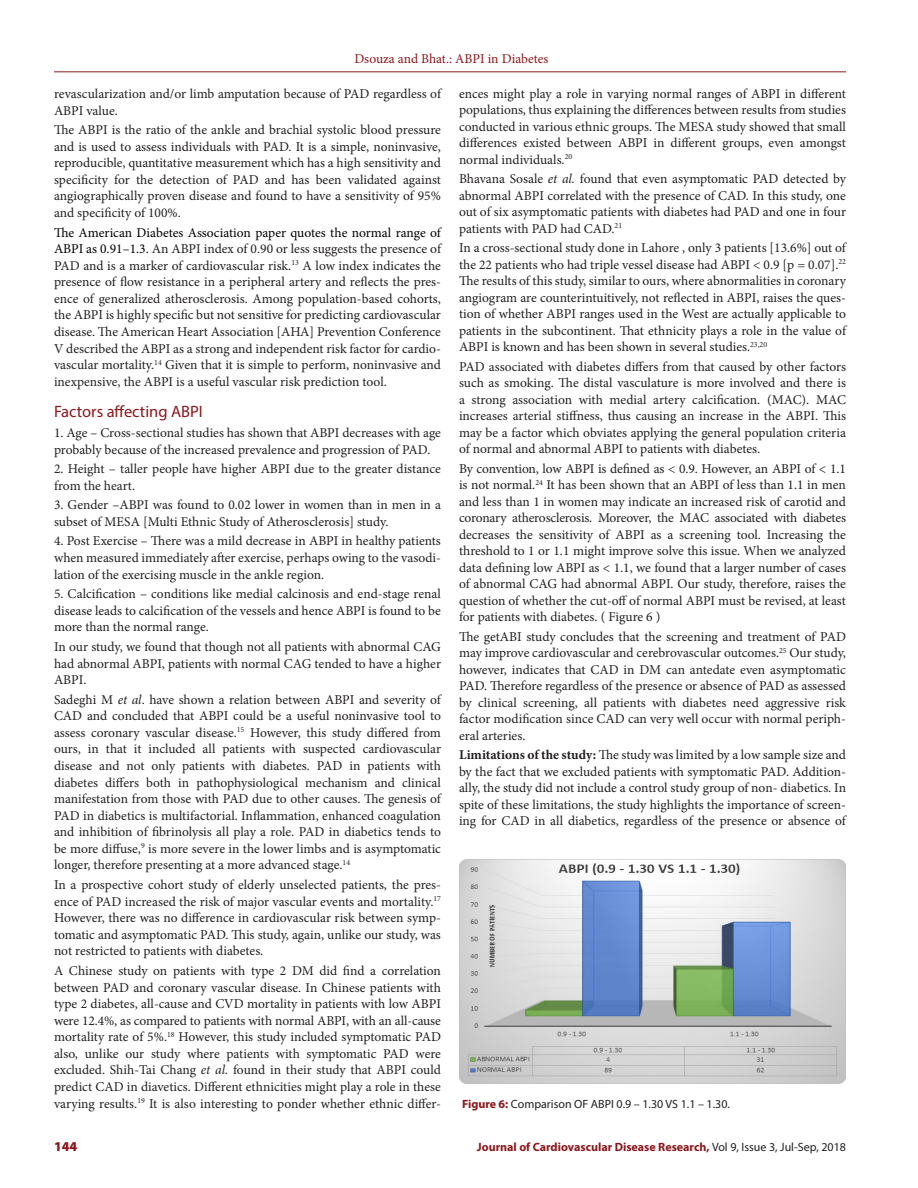
<style>
.page{position:relative;width:918px;height:1188px;background:#fff}
.page>*{position:absolute;margin:0;border:0;box-sizing:border-box;transform-origin:0 0}
._2_HD{font:16.5px "Myriad Pro";color:#8c181b}
.TXT{font:13.5px/16.6px "Minion Pro";color:#231f20;text-align:justify}
.t1{font:13.5px "Minion Pro";letter-spacing:-.005em;color:#8c181b}
.t2{font:900 13.5px "Myriad Pro";color:#8c181b}
.t3{font:700 12px "Myriad Pro";color:#8c181b}
.FIG_CAP{font:12px "Myriad Pro";color:#231f20}
.s1{color:#000}
.s2{font-style:italic}
.s3{font-weight:700}
.s4{font-weight:700;color:#8c181b}
.s5{font-weight:400;color:#231f20}
</style>
<div class="page">
<hr style="left:54px;top:72px;width:792px;height:1px;background:#8c181b">
<img style="left:459px;top:860px;width:387px;height:224px">
<p class="t1" style="left:354px;top:50px;width:196px">Dsouza and Bhat.: ABPI in Diabetes</p>
<p class="TXT" style="left:54px;top:85px;width:389px">revascularization and/or limb amputation because of PAD regardless of<br>ABPI value.</p>
<p class="TXT" style="left:54px;top:122px;width:389px">The ABPI is the ratio of the ankle and brachial systolic blood pressure and is used to assess individuals with PAD. It is a simple, noninvasive, reproducible, quantitative measurement which has a high sensitivity and specificity for the detection of PAD and has been validated against angiographically proven disease and found to have a sensitivity of 95% and specificity of 100%.</p>
<p class="TXT" style="left:54px;top:224px;width:389px"><span class="s1">The American Diabetes Association paper quotes the normal range of ABPI as 0.91–1.3.</span> An ABPI index of 0.90 or less suggests the presence of PAD and is a marker of cardiovascular risk.<sup>13</sup> A low index indicates the presence of flow resistance in a peripheral artery and reflects the pres&shy;ence of generalized atherosclerosis. Among population-based cohorts, the ABPI is highly specific but not sensitive for predicting cardiovascular disease. The American Heart Association [AHA] Prevention Conference V described the ABPI as a strong and independent risk factor for cardio&shy;vascular mortality.<sup>14</sup> Given that it is simple to perform, noninvasive and inexpensive, the ABPI is a useful vascular risk prediction tool.</p>
<p class="_2_HD" style="left:54px;top:402px;width:150px">Factors affecting ABPI</p>
<p class="TXT" style="left:54px;top:424px;width:389px">1. Age – Cross-sectional studies has shown that ABPI decreases with age probably because of the increased prevalence and progression of PAD.</p>
<p class="TXT" style="left:54px;top:461px;width:388px">2. Height – taller people have higher ABPI due to the greater distance from the heart.</p>
<p class="TXT" style="left:54px;top:497px;width:389px">3. Gender –ABPI was found to 0.02 lower in women than in men in a subset of MESA [Multi Ethnic Study of Atherosclerosis] study.</p>
<p class="TXT" style="left:54px;top:533px;width:389px">4. Post Exercise – There was a mild decrease in ABPI in healthy patients when measured immediately after exercise, perhaps owing to the vasodi&shy;lation of the exercising muscle in the ankle region.</p>
<p class="TXT" style="left:54px;top:586px;width:388px">5. Calcification – conditions like medial calcinosis and end-stage renal disease leads to calcification of the vessels and hence ABPI is found to be more than the normal range.</p>
<p class="TXT" style="left:54px;top:638px;width:389px">In our study, we found that though not all patients with abnormal CAG had abnormal ABPI, patients with normal CAG tended to have a higher ABPI.</p>
<p class="TXT" style="left:54px;top:691px;width:389px">Sadeghi M <span class="s2">et al</span>. have shown a relation between ABPI and severity of CAD and concluded that ABPI could be a useful noninvasive tool to assess coronary vascular disease.<sup>15</sup> However, this study differed from ours, in that it included all patients with suspected cardiovascular disease and not only patients with diabetes. PAD in patients with diabetes differs both in pathophysiological mechanism and clinical manifestation from those with PAD due to other causes. The genesis of PAD in diabetics is multifactorial. Inflammation, enhanced coagulation and inhibition of fibrinolysis all play a role. PAD in diabetics tends to be more diffuse,<sup>9</sup> is more severe in the lower limbs and is asymptomatic longer, therefore presenting at a more advanced stage.<sup>14</sup></p>
<p class="TXT" style="left:54px;top:876px;width:389px">In a prospective cohort study of elderly unselected patients, the pres&shy;ence of PAD increased the risk of major vascular events and mortality.<sup>17<br></sup>However, there was no difference in cardiovascular risk between symp&shy;tomatic and asymptomatic PAD. This study, again, unlike our study, was not restricted to patients with diabetes.</p>
<p class="TXT" style="left:54px;top:962px;width:389px">A Chinese study on patients with type 2 DM did find a correlation between PAD and coronary vascular disease. In Chinese patients with type 2 diabetes, all-cause and CVD mortality in patients with low ABPI were 12.4%, as compared to patients with normal ABPI, with an all-cause mortality rate of 5%.<sup>18</sup> However, this study included symptomatic PAD also, unlike our study where patients with symptomatic PAD were excluded. Shih-Tai Chang <span class="s2">et al.</span> found in their study that ABPI could predict CAD in diavetics. Different ethnicities might play a role in these varying results.<sup>19</sup> It is also interesting to ponder whether ethnic differ-</p>
<p class="TXT" style="left:459px;top:85px;width:389px">ences might play a role in varying normal ranges of ABPI in different populations, thus explaining the differences between results from studies conducted in various ethnic groups. The MESA study showed that small differences existed between ABPI in different groups, even amongst normal individuals.<sup>20</sup></p>
<p class="TXT" style="left:459px;top:171px;width:389px">Bhavana Sosale <span class="s2">et al.</span> found that even asymptomatic PAD detected by abnormal ABPI correlated with the presence of CAD. In this study, one out of six asymptomatic patients with diabetes had PAD and one in four patients with PAD had CAD.<sup>21</sup></p>
<p class="TXT" style="left:459px;top:240px;width:389px">In a cross-sectional study done in Lahore , only 3 patients [13.6%] out of the 22 patients who had triple vessel disease had ABPI &lt; 0.9 [p = 0.07].<sup>22<br></sup>The results of this study, similar to ours, where abnormalities in coronary angiogram are counterintuitively, not reflected in ABPI, raises the ques&shy;tion of whether ABPI ranges used in the West are actually applicable to patients in the subcontinent. That ethnicity plays a role in the value of ABPI is known and has been shown in several studies.<sup>23,20</sup></p>
<p class="TXT" style="left:459px;top:358px;width:389px">PAD associated with diabetes differs from that caused by other factors such as smoking. The distal vasculature is more involved and there is a strong association with medial artery calcification. (MAC). MAC increases arterial stiffness, thus causing an increase in the ABPI. This may be a factor which obviates applying the general population criteria of normal and abnormal ABPI to patients with diabetes.</p>
<p class="TXT" style="left:459px;top:460px;width:389px">By convention, low ABPI is defined as &lt; 0.9. However, an ABPI of &lt; 1.1 is not normal.<sup>24</sup> It has been shown that an ABPI of less than 1.1 in men and less than 1 in women may indicate an increased risk of carotid and coronary atherosclerosis. Moreover, the MAC associated with diabetes decreases the sensitivity of ABPI as a screening tool. Increasing the threshold to 1 or 1.1 might improve solve this issue. When we analyzed data defining low ABPI as &lt; 1.1, we found that a larger number of cases of abnormal CAG had abnormal ABPI. Our study, therefore, raises the question of whether the cut-off of normal ABPI must be revised, at least for patients with diabetes. ( Figure 6 )</p>
<p class="TXT" style="left:459px;top:628px;width:389px">The getABI study concludes that the screening and treatment of PAD may improve cardiovascular and cerebrovascular outcomes.<sup>25</sup> Our study, however, indicates that CAD in DM can antedate even asymptomatic PAD. Therefore regardless of the presence or absence of PAD as assessed by clinical screening, all patients with diabetes need aggressive risk factor modification since CAD can very well occur with normal periph&shy;eral arteries.</p>
<p class="TXT" style="left:459px;top:747px;width:389px"><span class="s3">Limitations of the study:</span> The study was limited by a low sample size and by the fact that we excluded patients with symptomatic PAD. Addition&shy;ally, the study did not include a control study group of non- diabetics. In spite of these limitations, the study highlights the importance of screen&shy;ing for CAD in all diabetics, regardless of the presence or absence of</p>
<p class="FIG_CAP" style="left:462px;top:1096px;width:270px"><span class="s4">Figure 6:</span> Comparison OF ABPI 0.9 – 1.30 VS 1.1 – 1.30.</p>
<p class="t2" style="left:54px;top:1137px;width:25px">144</p>
<p class="t3" style="left:477px;top:1139px;width:371px">Journal of Cardiovascular Disease Research, <span class="s5">Vol 9, Issue 3, Jul-Sep, 2018</span></p>
</div>
